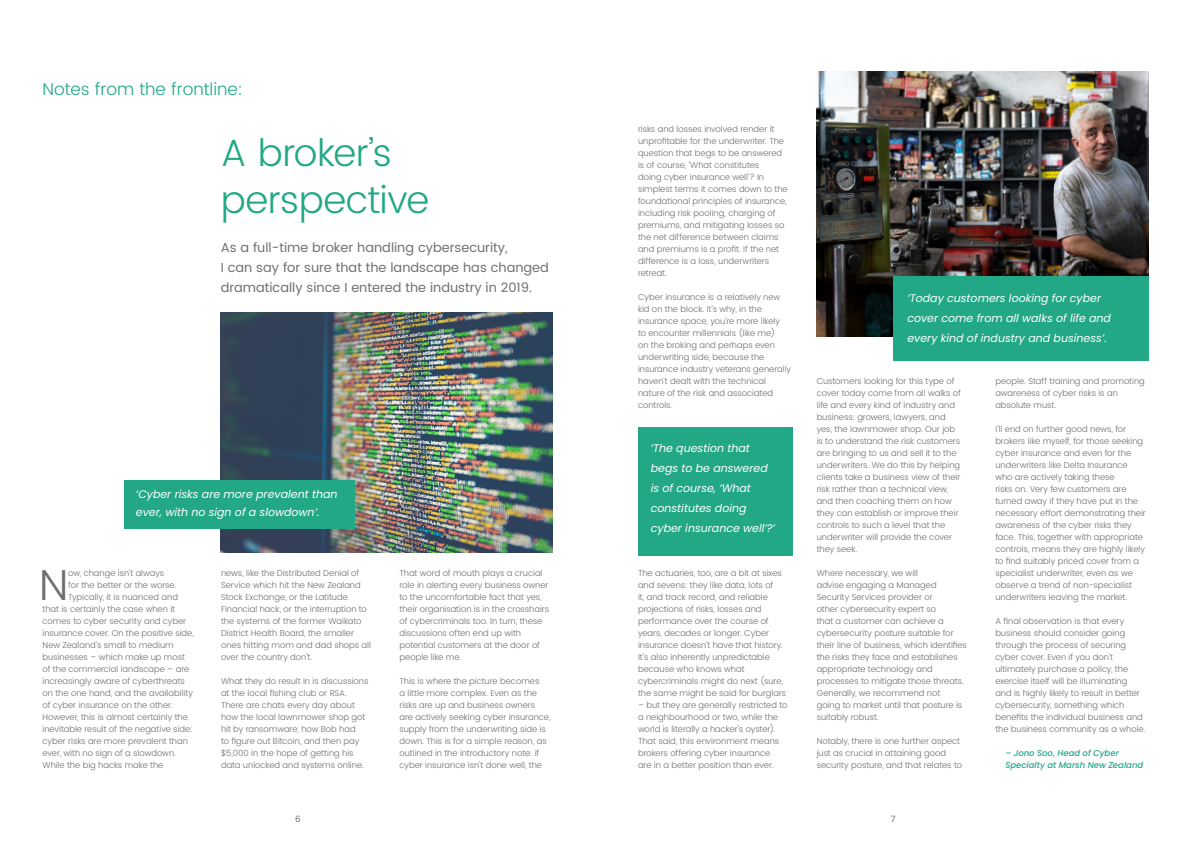
<style>
.page{position:relative;width:1191px;height:842px;background:#fff}
.page>*{position:absolute;margin:0;border:0;box-sizing:border-box;transform-origin:0 0}
.t1{font:300 43.3px "Poppins";color:#6d6f71}
.t2{font:300 37.7px/46.4px "Poppins";letter-spacing:-.01em;color:#22a887}
.t3{font:300 17.1px "Poppins";color:#22a887}
.t4{font:13px/20px "Poppins";color:#6d6f71}
.t5{font:italic 11px/20px "Poppins";color:#fff}
.t6{font:300 8.5px/12px "Poppins";color:#6d6f71}
.t7{font:italic 500 8.5px/12px "Poppins";color:#22a887}
.t8{font:300 8.5px "Poppins";color:#484b4b}
</style>
<div class="page">
<img style="left:816px;top:72px;width:332px;height:264px">
<img style="left:221px;top:312px;width:332px;height:240px">
<div style="left:893px;top:276px;width:255px;height:84px;background:#22a887"></div>
<div style="left:124px;top:480px;width:230px;height:48px;background:#22a887"></div>
<div style="left:638px;top:427px;width:154px;height:128px;background:#22a887"></div>
<h3 class="t3" style="left:43px;top:77px;width:202px">Notes from the frontline:</h3>
<h2 class="t2" style="left:221px;top:131px;width:210px">A broker’s perspective</h2>
<h3 class="t4" style="left:221px;top:238px;width:330px">As a full-time broker handling cybersecurity,<br>I can say for sure that the landscape has changed dramatically since I entered the industry in 2019.</h3>
<p class="t5" style="left:136px;top:485px;width:203px;line-height:18px">‘Cyber risks are more prevalent than ever, with no sign of a slowdown’.</p>
<h1 class="t1" style="left:39px;top:554px;width:31px">N</h1>
<p class="t6" style="left:68px;top:567px;width:98px">ow, change isn’t always</p>
<p class="t6" style="left:68px;top:579px;width:110px">for the better or the worse.</p>
<p class="t6" style="left:68px;top:591px;width:111px">Typically, it is nuanced and</p>
<p class="t6" style="left:43px;top:603px;width:134px">that is certainly the case when it</p>
<p class="t6" style="left:43px;top:615px;width:145px">comes to cyber security and cyber</p>
<p class="t6" style="left:43px;top:627px;width:153px">insurance cover. On the positive side,</p>
<p class="t6" style="left:43px;top:639px;width:133px">New Zealand’s small to medium</p>
<p class="t6" style="left:43px;top:651px;width:144px">businesses – which make up most</p>
<p class="t6" style="left:43px;top:663px;width:148px">of the commercial landscape – are</p>
<p class="t6" style="left:43px;top:675px;width:144px">increasingly aware of cyberthreats</p>
<p class="t6" style="left:43px;top:687px;width:152px">on the one hand, and the availability</p>
<p class="t6" style="left:43px;top:699px;width:132px">of cyber insurance on the other.</p>
<p class="t6" style="left:43px;top:711px;width:147px">However, this is almost certainly the</p>
<p class="t6" style="left:43px;top:723px;width:151px">inevitable result of the negative side:</p>
<p class="t6" style="left:43px;top:735px;width:147px">cyber risks are more prevalent than</p>
<p class="t6" style="left:43px;top:747px;width:135px">ever, with no sign of a slowdown.</p>
<p class="t6" style="left:43px;top:759px;width:122px">While the big hacks make the</p>
<p class="t6" style="left:221px;top:567px;width:151px">news, like the Distributed Denial of Service which hit the New Zealand Stock Exchange, or the Latitude Financial hack, or the interruption to the systems of the former Waikato District Health Board, the smaller ones hitting mom and dad shops all over the country don’t.</p>
<p class="t6" style="left:221px;top:675px;width:149px">What they do result in is discussions at the local fishing club or RSA.<br>There are chats every day about how the local lawnmower shop got hit by ransomware, how Bob had<br>to figure out Bitcoin, and then pay $5,000 in the hope of getting his data unlocked and systems online.</p>
<p class="t6" style="left:399px;top:567px;width:151px">That word of mouth plays a crucial role in alerting every business owner to the uncomfortable fact that yes, their organisation is in the crosshairs of cybercriminals too. In turn, these discussions often end up with potential customers at the door of people like me.</p>
<p class="t6" style="left:399px;top:675px;width:152px">This is where the picture becomes<br>a little more complex. Even as the risks are up and business owners are actively seeking cyber insurance, supply from the underwriting side is down. This is for a simple reason, as outlined in the introductory note: if cyber insurance isn’t done well, the</p>
<p class="t6" style="left:638px;top:123px;width:151px">risks and losses involved render it unprofitable for the underwriter. The question that begs to be answered is of course, ‘What constitutes<br>doing cyber insurance well’? In simplest terms it comes down to the foundational principles of insurance, including risk pooling, charging of premiums, and mitigating losses so the net difference between claims and premiums is a profit. If the net difference is a loss, underwriters retreat.</p>
<p class="t6" style="left:638px;top:291px;width:155px">Cyber insurance is a relatively new kid on the block. It’s why, in the insurance space, you’re more likely<br>to encounter millennials (like me)<br>on the broking and perhaps even underwriting side, because the insurance industry veterans generally haven’t dealt with the technical nature of the risk and associated controls.</p>
<p class="t5" style="left:651px;top:438px;width:126px">‘The question that begs to be answered is of course, ‘What constitutes doing cyber insurance well’?’</p>
<p class="t6" style="left:638px;top:567px;width:150px">The actuaries, too, are a bit at sixes and sevens: they like data, lots of<br>it, and track record, and reliable projections of risks, losses and performance over the course of years, decades or longer. Cyber insurance doesn’t have that history.<br>It’s also inherently unpredictable because who knows what cybercriminals might do next (sure, the same might be said for burglars</p>
<p class="t6" style="left:638px;top:700px;width:151px">– but they are generally restricted to a neighbourhood or two, while the world is literally a hacker’s oyster).<br>That said, this environment means brokers offering cyber insurance<br>are in a better position than ever.</p>
<p class="t5" style="left:907px;top:288px;width:205px">‘Today customers looking for cyber cover come from all walks of life and every kind of industry and business’.</p>
<p class="t6" style="left:816px;top:376px;width:146px">Customers looking for this type of cover today come from all walks of life and every kind of industry and business: growers, lawyers, and yes, the lawnmower shop. Our job is to understand the risk customers are bringing to us and sell it to the underwriters. We do this by helping clients take a business view of their risk rather than a technical view, and then coaching them on how they can establish or improve their controls to such a level that the underwriter will provide the cover they seek.</p>
<p class="t6" style="left:816px;top:568px;width:152px">Where necessary, we will<br>advise engaging a Managed<br>Security Services provider or<br>other cybersecurity expert so<br>that a customer can achieve a cybersecurity posture suitable for their line of business, which identifies the risks they face and establishes appropriate technology and processes to mitigate those threats.<br>Generally, we recommend not<br>going to market until that posture is suitably robust.</p>
<p class="t6" style="left:816px;top:736px;width:147px">Notably, there is one further aspect just as crucial in attaining good security posture, and that relates to</p>
<p class="t6" style="left:995px;top:376px;width:151px">people. Staff training and promoting awareness of cyber risks is an absolute must.</p>
<p class="t6" style="left:995px;top:424px;width:152px">I’ll end on further good news, for brokers like myself, for those seeking cyber insurance and even for the underwriters like Delta Insurance who are actively taking these<br>risks on. Very few customers are turned away if they have put in the necessary effort demonstrating their awareness of the cyber risks they face. This, together with appropriate controls, means they are highly likely to find suitably priced cover from a specialist underwriter, even as we observe a trend of non-specialist underwriters leaving the market.</p>
<p class="t6" style="left:995px;top:616px;width:152px">A final observation is that every business should consider going through the process of securing cyber cover. Even if you don’t ultimately purchase a policy, the exercise itself will be illuminating and is highly likely to result in better cybersecurity, something which benefits the individual business and the business community as a whole.</p>
<p class="t7" style="left:1005px;top:747px;width:139px">– Jono Soo, Head of Cyber<br>Specialty at Marsh New Zealand</p>
<p class="t8" style="left:295px;top:813px;width:7px">6</p>
<p class="t8" style="left:891px;top:813px;width:6px">7</p>
</div>
